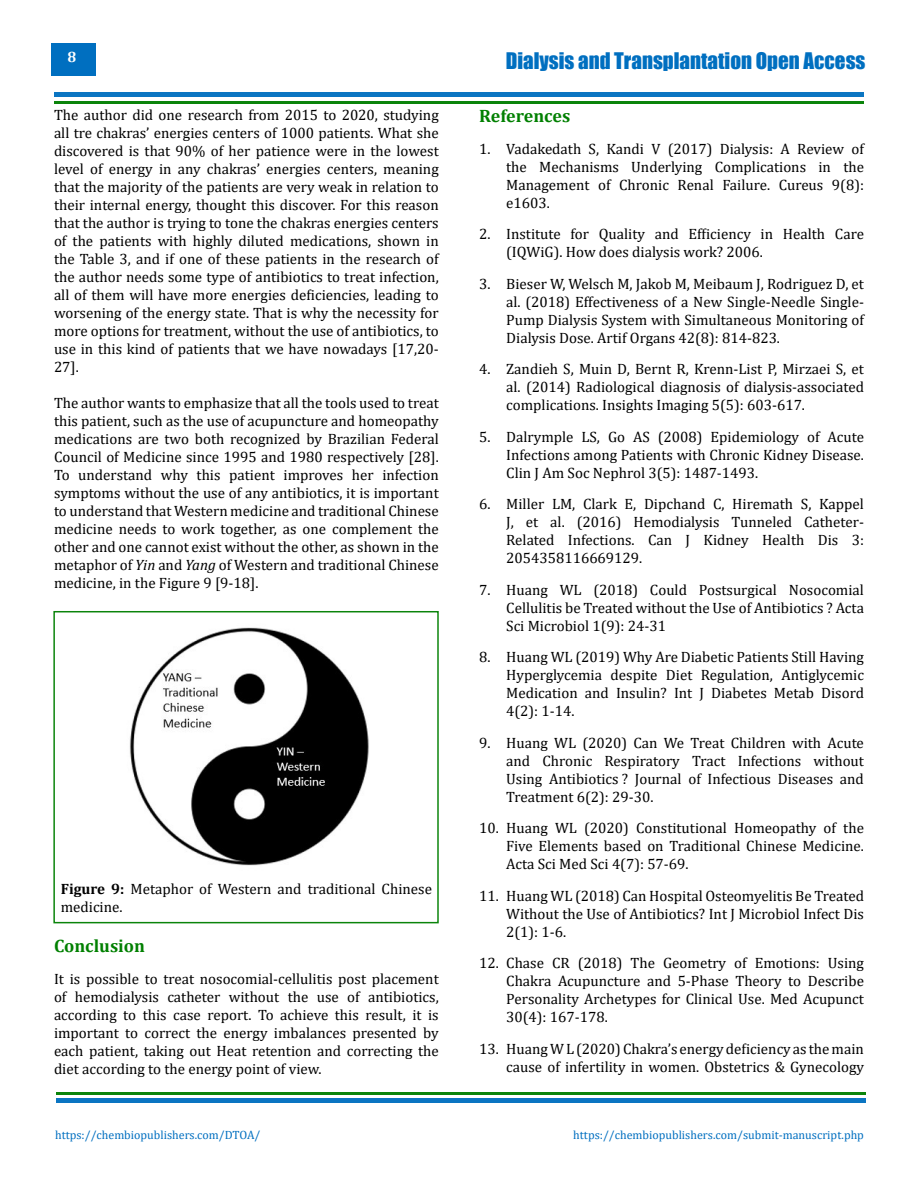
<style>
.page{position:relative;width:918px;height:1188px;background:#fff}
.page>*{position:absolute;margin:0;border:0;box-sizing:border-box;transform-origin:0 0}
.t1{font:21px "Impact";color:#006fc0}
.t2{font:700 18px "Cambria";color:#008000}
.t3{font:15px/18px "Cambria";color:#000;text-align:justify}
.t4{font:700 15px "Cambria";color:#fff}
.t5{font:12px "Cambria";color:#006fc0}
.s1{font-style:italic}
.s2{font-weight:700}
</style>
<div class="page">
<div style="left:51px;top:43px;width:45px;height:33px;background:#006fc0"></div>
<div style="left:54px;top:92px;width:810px;height:5px;background:#0b75c2"></div>
<hr style="left:56px;top:1098px;width:810px;height:4px;background:#0b75c2">
<hr style="left:54px;top:101px;width:810px;height:2px;background:#007f01">
<hr style="left:56px;top:1092px;width:810px;height:2px;background:#007f01">
<img style="left:129px;top:627px;width:240px;height:239px">
<div style="left:53px;top:611px;width:386px;height:312px;border:2px solid #007f01"></div>
<p class="t4" style="left:68px;top:47px;width:10px">8</p>
<p class="t3" style="left:54px;top:105px;width:386px">The author did one research from 2015 to 2020, studying all tre chakras’ energies centers of 1000 patients. What she discovered is that 90% of her patience were in the lowest level of energy in any chakras’ energies centers, meaning that the majority of the patients are very weak in relation to their internal energy, thought this discover. For this reason that the author is trying to tone the chakras energies centers of the patients with highly diluted medications, shown in the Table 3, and if one of these patients in the research of the author needs some type of antibiotics to treat infection, all of them will have more energies deficiencies, leading to worsening of the energy state. That is why the necessity for more options for treatment, without the use of antibiotics, to use in this kind of patients that we have nowadays [17,20- 27].</p>
<p class="t3" style="left:54px;top:393px;width:386px">The author wants to emphasize that all the tools used to treat this patient, such as the use of acupuncture and homeopathy medications are two both recognized by Brazilian Federal Council of Medicine since 1995 and 1980 respectively [28].<br>To understand why this patient improves her infection symptoms without the use of any antibiotics, it is important to understand that Western medicine and traditional Chinese medicine needs to work together, as one complement the other and one cannot exist without the other, as shown in the metaphor of <span class="s1">Yin</span> and <span class="s1">Yang</span> of Western and traditional Chinese medicine, in the Figure 9 [9-18].</p>
<p class="t3" style="left:61px;top:879px;width:373px"><span class="s2">Figure 9:</span> Metaphor of Western and traditional Chinese medicine.</p>
<p class="t2" style="left:54px;top:933px;width:93px">Conclusion</p>
<p class="t3" style="left:54px;top:969px;width:386px">It is possible to treat nosocomial-cellulitis post placement of hemodialysis catheter without the use of antibiotics, according to this case report. To achieve this result, it is important to correct the energy imbalances presented by each patient, taking out Heat retention and correcting the diet according to the energy point of view.</p>
<h1 class="t1" style="left:506px;top:45px;width:361px">Dialysis and Transplantation Open Access</h1>
<p class="t2" style="left:479px;top:103px;width:93px">References</p>
<p class="t3" style="left:506px;top:139px;width:359px;text-indent:-27px">1. Vadakedath S, Kandi V (2017) Dialysis: A Review of the Mechanisms Underlying Complications in the Management of Chronic Renal Failure. Cureus 9(8): e1603.</p>
<p class="t3" style="left:506px;top:225px;width:359px;text-indent:-27px">2. Institute for Quality and Efficiency in Health Care (IQWiG). How does dialysis work? 2006.</p>
<p class="t3" style="left:506px;top:274px;width:359px;text-indent:-27px">3. Bieser W, Welsch M, Jakob M, Meibaum J, Rodriguez D, et al. (2018) Effectiveness of a New Single‐Needle Single‐ Pump Dialysis System with Simultaneous Monitoring of Dialysis Dose. Artif Organs 42(8): 814-823.</p>
<p class="t3" style="left:506px;top:360px;width:359px;text-indent:-27px">4. Zandieh S, Muin D, Bernt R, Krenn-List P, Mirzaei S, et al. (2014) Radiological diagnosis of dialysis-associated complications. Insights Imaging 5(5): 603-617.</p>
<p class="t3" style="left:506px;top:427px;width:359px;text-indent:-27px">5. Dalrymple LS, Go AS (2008) Epidemiology of Acute Infections among Patients with Chronic Kidney Disease.<br>Clin J Am Soc Nephrol 3(5): 1487-1493.</p>
<p class="t3" style="left:506px;top:495px;width:359px;text-indent:-27px">6. Miller LM, Clark E, Dipchand C, Hiremath S, Kappel J, et al. (2016) Hemodialysis Tunneled Catheter-Related Infections. Can J Kidney Health Dis 3:<br>2054358116669129.</p>
<p class="t3" style="left:506px;top:580px;width:359px;text-indent:-27px">7. Huang WL (2018) Could Postsurgical Nosocomial Cellulitis be Treated without the Use of Antibiotics ? Acta Sci Microbiol 1(9): 24-31</p>
<p class="t3" style="left:506px;top:648px;width:359px;text-indent:-27px">8. Huang WL (2019) Why Are Diabetic Patients Still Having Hyperglycemia despite Diet Regulation, Antiglycemic Medication and Insulin? Int J Diabetes Metab Disord 4(2): 1-14.</p>
<p class="t3" style="left:506px;top:733px;width:359px;text-indent:-27px">9. Huang WL (2020) Can We Treat Children with Acute and Chronic Respiratory Tract Infections without Using Antibiotics ? Journal of Infectious Diseases and Treatment 6(2): 29-30.</p>
<p class="t3" style="left:506px;top:819px;width:359px;text-indent:-27px">10. Huang WL (2020) Constitutional Homeopathy of the Five Elements based on Traditional Chinese Medicine.<br>Acta Sci Med Sci 4(7): 57-69.</p>
<p class="t3" style="left:506px;top:886px;width:359px;text-indent:-27px">11. Huang WL (2018) Can Hospital Osteomyelitis Be Treated Without the Use of Antibiotics? Int J Microbiol Infect Dis 2(1): 1-6.</p>
<p class="t3" style="left:506px;top:954px;width:359px;text-indent:-27px">12. Chase CR (2018) The Geometry of Emotions: Using Chakra Acupuncture and 5-Phase Theory to Describe Personality Archetypes for Clinical Use. Med Acupunct 30(4): 167-178.</p>
<p class="t3" style="left:479px;top:1039px;width:386px;text-align:right">13. Huang W L (2020) Chakra’s energy deficiency as the main cause of infertility in women. Obstetrics &amp; Gynecology</p>
<p class="t5" style="left:55px;top:1128px;width:207px">https://chembiopublishers.com/DTOA/</p>
<p class="t5" style="left:573px;top:1128px;width:292px">https://chembiopublishers.com/submit-manuscript.php</p>
</div>
